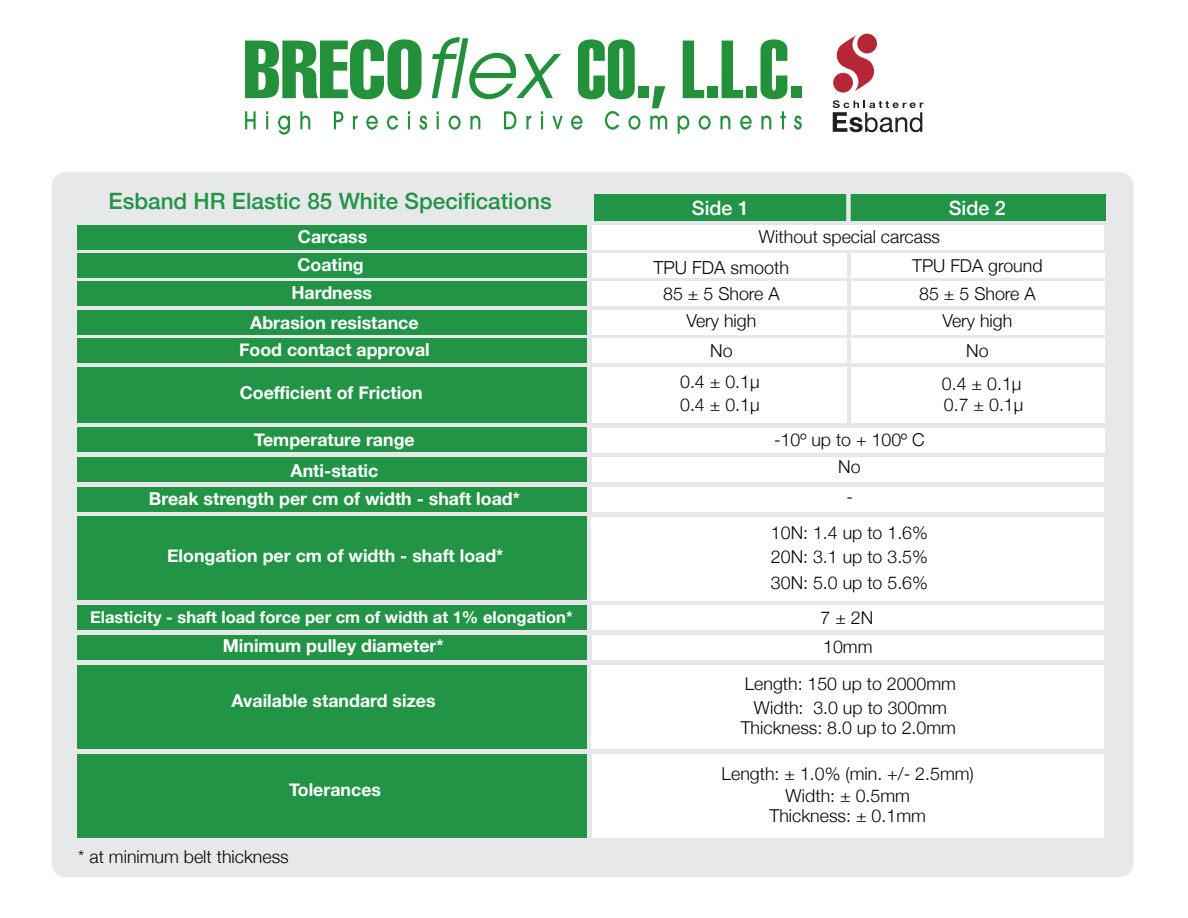
<style>
.page{position:relative;width:1188px;height:918px;background:#fff}
.page>*{position:absolute;margin:0;border:0;box-sizing:border-box;transform-origin:0 0}
.t1{font:500 22.5px "Helvetica Neue";color:#229445}
.t2{font:500 19.8px "Helvetica Neue";color:#fff}
.t3{font:300 18px "Helvetica Neue";color:#040503}
.t4{font:300 17.7px/27.9px "Helvetica Neue";color:#040503;text-align:center}
.t5{font:700 17.7px/28.3px "Helvetica Neue";color:#fff;text-align:center}
.t6{font:700 16.5px "Helvetica Neue";color:#fff}
</style>
<div class="page">
<div style="left:52px;top:172px;width:1081px;height:705px;background:#e7e8e9;border-radius:14px"></div>
<div style="left:594px;top:194px;width:512px;height:26px;background:#229445"></div>
<div style="left:77px;top:225px;width:510px;height:24px;background:#229445"></div>
<div style="left:592px;top:225px;width:512px;height:24px;background:#fff"></div>
<div style="left:592px;top:367px;width:254px;height:56px;background:#fff"></div>
<div style="left:77px;top:253px;width:510px;height:25px;background:#229445"></div>
<div style="left:592px;top:253px;width:254px;height:25px;background:#fff"></div>
<div style="left:851px;top:253px;width:253px;height:25px;background:#fff"></div>
<div style="left:77px;top:282px;width:510px;height:24px;background:#229445"></div>
<div style="left:77px;top:368px;width:510px;height:55px;background:#229445"></div>
<div style="left:592px;top:282px;width:254px;height:24px;background:#fff"></div>
<div style="left:851px;top:282px;width:253px;height:24px;background:#fff"></div>
<div style="left:77px;top:310px;width:510px;height:25px;background:#229445"></div>
<div style="left:592px;top:310px;width:254px;height:25px;background:#fff"></div>
<div style="left:851px;top:310px;width:253px;height:25px;background:#fff"></div>
<div style="left:77px;top:339px;width:510px;height:24px;background:#229445"></div>
<div style="left:592px;top:339px;width:254px;height:24px;background:#fff"></div>
<div style="left:851px;top:339px;width:253px;height:24px;background:#fff"></div>
<div style="left:851px;top:367px;width:253px;height:56px;background:#fff"></div>
<div style="left:77px;top:428px;width:510px;height:24px;background:#229445"></div>
<div style="left:592px;top:428px;width:512px;height:24px;background:#fff"></div>
<div style="left:77px;top:457px;width:510px;height:25px;background:#229445"></div>
<div style="left:592px;top:457px;width:512px;height:24px;background:#fff"></div>
<div style="left:77px;top:487px;width:510px;height:25px;background:#229445"></div>
<div style="left:592px;top:487px;width:512px;height:25px;background:#fff"></div>
<div style="left:77px;top:517px;width:509px;height:83px;background:#229445"></div>
<div style="left:592px;top:517px;width:512px;height:83px;background:#fff"></div>
<div style="left:592px;top:665px;width:512px;height:83px;background:#fff"></div>
<div style="left:77px;top:605px;width:510px;height:25px;background:#229445"></div>
<div style="left:592px;top:605px;width:512px;height:25px;background:#fff"></div>
<div style="left:77px;top:635px;width:509px;height:24px;background:#229445"></div>
<div style="left:592px;top:635px;width:512px;height:24px;background:#fff"></div>
<div style="left:77px;top:665px;width:509px;height:83px;background:#229445"></div>
<div style="left:592px;top:755px;width:512px;height:83px;background:#fff"></div>
<div style="left:77px;top:754px;width:509px;height:84px;background:#229445"></div>
<div style="left:846px;top:190px;width:5px;height:32px;background:#e7e8e9"></div>
<svg style="left:837px;top:35px;width:37px;height:56px"></svg>
<div style="left:833px;top:73px;width:20px;height:20px;background:#b62736;border-radius:50%"></div>
<div style="left:857px;top:34px;width:20px;height:19px;background:#b62736;border-radius:50%"></div>
<svg style="left:833px;top:100px;width:90px;height:33px"></svg>
<img style="left:245px;top:40px;width:555px;height:94px">
<svg style="left:245px;top:39px;width:177px;height:60px"></svg>
<svg style="left:432px;top:37px;width:129px;height:62px"></svg>
<svg style="left:578px;top:39px;width:57px;height:60px"></svg>
<div style="left:639px;top:86px;width:10px;height:12px;background:#23913a"></div>
<svg style="left:652px;top:86px;width:13px;height:22px"></svg>
<svg style="left:683px;top:41px;width:21px;height:57px"></svg>
<div style="left:707px;top:86px;width:11px;height:12px;background:#23913a"></div>
<svg style="left:722px;top:41px;width:21px;height:57px"></svg>
<div style="left:746px;top:86px;width:11px;height:12px;background:#23913a"></div>
<svg style="left:761px;top:39px;width:26px;height:60px"></svg>
<div style="left:791px;top:86px;width:11px;height:12px;background:#23913a"></div>
<svg style="left:245px;top:111px;width:11px;height:18px"></svg>
<svg style="left:266px;top:111px;width:2px;height:18px"></svg>
<svg style="left:278px;top:116px;width:12px;height:19px"></svg>
<svg style="left:300px;top:111px;width:10px;height:18px"></svg>
<svg style="left:334px;top:111px;width:9px;height:18px"></svg>
<svg style="left:353px;top:116px;width:5px;height:13px"></svg>
<svg style="left:366px;top:116px;width:12px;height:14px"></svg>
<svg style="left:387px;top:116px;width:11px;height:14px"></svg>
<svg style="left:408px;top:111px;width:2px;height:18px"></svg>
<svg style="left:419px;top:116px;width:8px;height:14px"></svg>
<svg style="left:437px;top:111px;width:2px;height:18px"></svg>
<svg style="left:449px;top:116px;width:12px;height:14px"></svg>
<svg style="left:470px;top:116px;width:10px;height:13px"></svg>
<svg style="left:504px;top:111px;width:12px;height:18px"></svg>
<svg style="left:526px;top:116px;width:5px;height:13px"></svg>
<svg style="left:541px;top:111px;width:2px;height:18px"></svg>
<svg style="left:552px;top:116px;width:11px;height:13px"></svg>
<svg style="left:571px;top:116px;width:11px;height:14px"></svg>
<svg style="left:605px;top:111px;width:15px;height:19px"></svg>
<svg style="left:628px;top:116px;width:13px;height:14px"></svg>
<svg style="left:650px;top:116px;width:17px;height:13px"></svg>
<svg style="left:678px;top:116px;width:11px;height:18px"></svg>
<svg style="left:699px;top:116px;width:12px;height:14px"></svg>
<svg style="left:720px;top:116px;width:10px;height:13px"></svg>
<svg style="left:740px;top:116px;width:12px;height:14px"></svg>
<svg style="left:761px;top:116px;width:10px;height:13px"></svg>
<svg style="left:780px;top:111px;width:6px;height:18px"></svg>
<svg style="left:794px;top:116px;width:8px;height:14px"></svg>
<p class="t1" style="left:109px;top:183px;width:445px">Esband HR Elastic 85 White Specifications</p>
<p class="t2" style="left:692px;top:192px;width:59px">Side 1</p>
<p class="t2" style="left:949px;top:192px;width:59px">Side 2</p>
<p class="t5" style="left:298px;top:223px;width:71px">Carcass</p>
<p class="t4" style="left:759px;top:221px;width:183px">Without special carcass</p>
<p class="t5" style="left:291px;top:251px;width:82px">Coating<br>Hardness</p>
<p class="t5" style="left:239px;top:310px;width:192px;line-height:27px">Abrasion resistance<br>Food contact approval</p>
<p class="t5" style="left:240px;top:379px;width:185px">Coefficient of Friction</p>
<p class="t5" style="left:254px;top:424px;width:162px;line-height:31px">Temperature range<br>Anti-static</p>
<p class="t5" style="left:149px;top:485px;width:373px">Break strength per cm of width - shaft load*</p>
<p class="t3" style="left:654px;top:253px;width:137px">TPU FDA smooth</p>
<p class="t4" style="left:912px;top:250px;width:132px">TPU FDA ground<br>85 ± 5 Shore A<br>Very high</p>
<p class="t4" style="left:966px;top:335px;width:24px">No</p>
<p class="t4" style="left:663px;top:279px;width:118px;line-height:26.5px">85 ± 5 Shore A<br>Very high</p>
<p class="t4" style="left:710px;top:336px;width:24px">No</p>
<p class="t4" style="left:680px;top:369px;width:81px;line-height:22.4px;text-align:left">0.4 ± 0.1µ<br>0.4 ± 0.1µ</p>
<p class="t4" style="left:942px;top:372px;width:83px;line-height:21px;text-align:left">0.4 ± 0.1µ<br>0.7 ± 0.1µ</p>
<p class="t4" style="left:774px;top:425px;width:152px;line-height:27.3px">-10º up to + 100º C<br>No</p>
<p class="t4" style="left:847px;top:481px;width:8px">-</p>
<p class="t5" style="left:167px;top:542px;width:338px">Elongation per cm of width - shaft load*</p>
<p class="t6" style="left:90px;top:604px;width:484px">Elasticity - shaft load force per cm of width at 1% elongation*</p>
<p class="t5" style="left:223px;top:632px;width:222px">Minimum pulley diameter*</p>
<p class="t5" style="left:231px;top:687px;width:206px">Available standard sizes</p>
<p class="t5" style="left:289px;top:776px;width:94px">Tolerances</p>
<p class="t4" style="left:78px;top:841px;width:212px">* at minimum belt thickness</p>
<p class="t4" style="left:771px;top:519px;width:158px;line-height:24.9px;text-align:justify">10N: 1.4 up to 1.6% 20N: 3.1 up to 3.5% 30N: 5.0 up to 5.6%</p>
<p class="t4" style="left:821px;top:601px;width:54px;line-height:29.7px;text-align:left">7 ± 2N<br>10mm</p>
<p class="t4" style="left:745px;top:671px;width:213px;line-height:23.7px">Length: 150 up to 2000mm<br>Width: 3.0 up to 300mm</p>
<p class="t4" style="left:741px;top:713px;width:217px">Thickness: 8.0 up to 2.0mm</p>
<p class="t4" style="left:722px;top:762px;width:254px;line-height:22px">Length: ± 1.0% (min. +/- 2.5mm)<br>Width: ± 0.5mm</p>
<p class="t4" style="left:770px;top:801px;width:158px">Thickness: ± 0.1mm</p>
</div>
